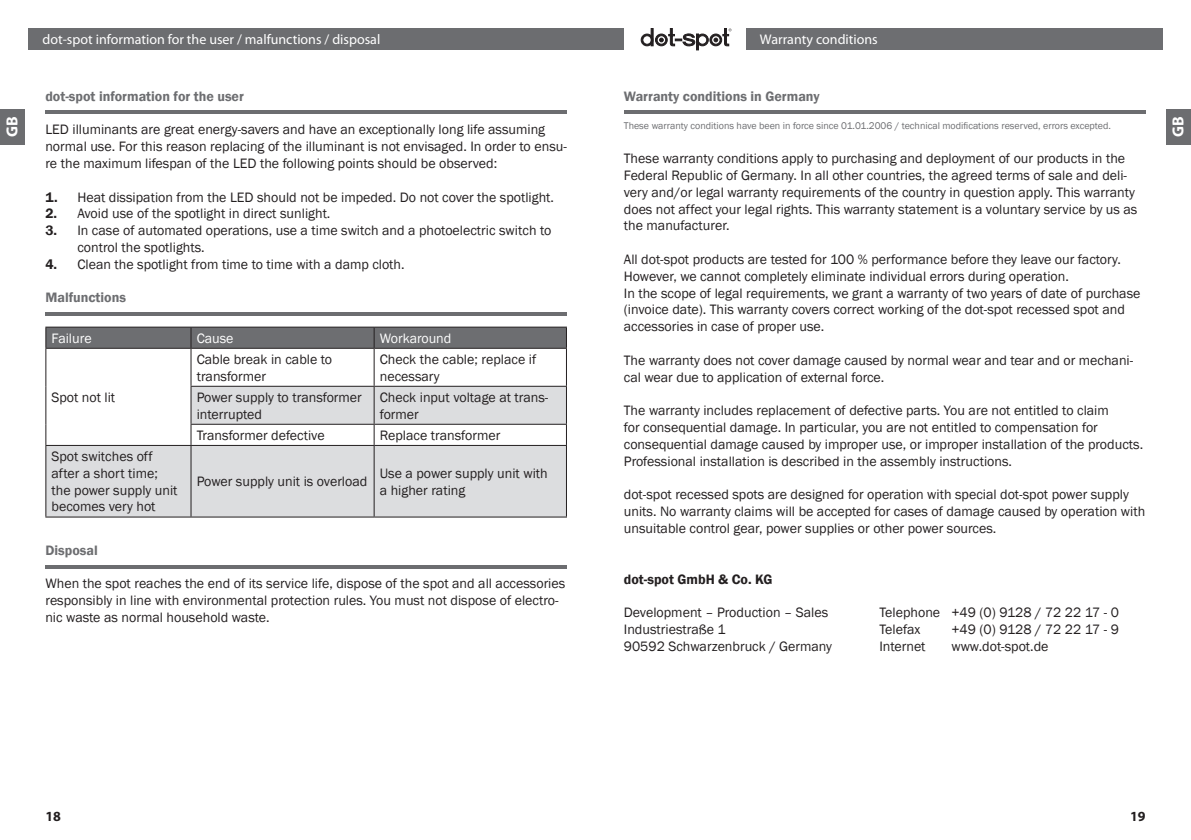
<style>
.page{position:relative;width:1191px;height:840px;background:#fff}
.page>*{position:absolute;margin:0;border:0;box-sizing:border-box;transform-origin:0 0}
.t1{font:700 16px "Myriad Pro";color:#fff}
.t2{font:14px/16.8px "Franklin Gothic";color:#231f20}
.t3{font:600 14px "Franklin Gothic";color:#6d6e71}
.t4{font:14px "Myriad Pro";color:#fff}
.t5{font:14px "Franklin Gothic";color:#fff}
.t6{font:600 14px "Franklin Gothic";color:#231f20}
.t7{font:700 14px "Myriad Pro";color:#231f20}
.t8{font:10px "Franklin Gothic";color:#6d6e71}
.s1{font-weight:600}
</style>
<div class="page">
<div style="left:28px;top:28px;width:596px;height:22px;background:#6c6d70"></div>
<div style="left:746px;top:28px;width:416px;height:22px;background:#6d6e71"></div>
<div style="left:1166px;top:109px;width:25px;height:36px;background:#6c6d70"></div>
<svg style="left:641px;top:28px;width:90px;height:22px"></svg>
<div style="left:0;top:109px;width:24px;height:36px;background:#6c6d70"></div>
<hr style="left:45px;top:312px;width:522px;height:4px;background:#6c6d70">
<hr style="left:45px;top:110px;width:522px;height:4px;background:#6c6d70">
<hr style="left:624px;top:110px;width:521px;height:4px;background:#6c6d70">
<svg style="left:46px;top:348px;width:520px;height:38px"></svg>
<hr style="left:45px;top:326px;width:146px;height:1px;background:#231f20">
<hr style="left:191px;top:326px;width:183px;height:1px;background:#231f20">
<hr style="left:374px;top:326px;width:193px;height:1px;background:#231f20">
<div style="left:45px;top:327px;width:522px;height:20px;background:#6d6e71"></div>
<hr style="left:45px;top:347px;width:146px;height:1px;background:#231f20">
<hr style="left:45px;top:348px;width:1px;height:38px;background:#231f20">
<hr style="left:191px;top:347px;width:183px;height:1px;background:#231f20">
<hr style="left:190px;top:348px;width:1px;height:37px;background:#231f20">
<hr style="left:374px;top:347px;width:193px;height:1px;background:#231f20">
<hr style="left:373px;top:348px;width:1px;height:37px;background:#231f20">
<hr style="left:566px;top:348px;width:1px;height:37px;background:#231f20">
<hr style="left:190px;top:385px;width:184px;height:1px;background:#231f20">
<hr style="left:374px;top:385px;width:193px;height:1px;background:#231f20">
<svg style="left:45px;top:386px;width:522px;height:130px"></svg>
<hr style="left:45px;top:444px;width:146px;height:1px;background:#231f20">
<hr style="left:45px;top:445px;width:1px;height:71px;background:#231f20">
<hr style="left:191px;top:444px;width:183px;height:1px;background:#231f20">
<hr style="left:190px;top:445px;width:1px;height:71px;background:#231f20">
<hr style="left:374px;top:444px;width:193px;height:1px;background:#231f20">
<hr style="left:373px;top:445px;width:1px;height:71px;background:#231f20">
<hr style="left:566px;top:445px;width:1px;height:71px;background:#231f20">
<hr style="left:45px;top:516px;width:146px;height:1px;background:#231f20">
<hr style="left:191px;top:516px;width:183px;height:1px;background:#231f20">
<hr style="left:374px;top:516px;width:193px;height:1px;background:#231f20">
<hr style="left:45px;top:565px;width:522px;height:3px;background:#6c6d70">
<p class="t1" style="left:2px;top:137px;width:22px;rotate:-90deg">GB</p>
<p class="t4" style="left:43px;top:31px;width:339px">dot-spot information for the user / malfunctions / disposal</p>
<p class="t3" style="left:45px;top:87px;width:200px">dot-spot information for the user</p>
<p class="t2" style="left:45px;top:121px;width:523px">LED illuminants are great energy-savers and have an exceptionally long life assuming normal use. For this reason replacing of the illuminant is not envisaged. In order to ensu&shy;re the maximum lifespan of the LED the following points should be observed:</p>
<p class="t2" style="left:45px;top:189px;width:510px"><span class="s1">1.</span> Heat dissipation from the LED should not be impeded. Do not cover the spotlight.</p>
<p class="t2" style="left:45px;top:205px;width:287px"><span class="s1">2.</span> Avoid use of the spotlight in direct sunlight.</p>
<p class="t2" style="left:77px;top:222px;width:475px;text-indent:-32px"><span class="s1">3.</span> In case of automated operations, use a time switch and a photoelectric switch to control the spotlights.</p>
<p class="t2" style="left:45px;top:256px;width:361px"><span class="s1">4.</span> Clean the spotlight from time to time with a damp cloth.</p>
<p class="t3" style="left:45px;top:289px;width:82px">Malfunctions</p>
<p class="t5" style="left:52px;top:329px;width:42px">Failure</p>
<p class="t5" style="left:197px;top:329px;width:38px">Cause</p>
<p class="t5" style="left:380px;top:329px;width:73px">Workaround</p>
<p class="t2" style="left:52px;top:389px;width:65px">Spot not lit</p>
<p class="t2" style="left:52px;top:448px;width:128px">Spot switches off after a short time; the power supply unit becomes very hot</p>
<p class="t2" style="left:197px;top:351px;width:137px">Cable break in cable to transformer</p>
<p class="t2" style="left:380px;top:351px;width:158px">Check the cable; replace if necessary</p>
<p class="t2" style="left:197px;top:389px;width:167px">Power supply to transformer interrupted</p>
<p class="t2" style="left:380px;top:389px;width:170px">Check input voltage at trans&shy;former</p>
<p class="t2" style="left:197px;top:426px;width:129px">Transformer defective</p>
<p class="t2" style="left:380px;top:426px;width:122px">Replace transformer</p>
<p class="t2" style="left:197px;top:473px;width:172px">Power supply unit is overload</p>
<p class="t2" style="left:380px;top:464px;width:169px">Use a power supply unit with a higher rating</p>
<p class="t3" style="left:45px;top:541px;width:54px">Disposal</p>
<p class="t2" style="left:45px;top:575px;width:521px">When the spot reaches the end of its service life, dispose of the spot and all accessories responsibly in line with environmental protection rules. You must not dispose of electro&shy;nic waste as normal household waste.</p>
<p class="t4" style="left:760px;top:31px;width:119px">Warranty conditions</p>
<p class="t3" style="left:624px;top:87px;width:197px">Warranty conditions in Germany</p>
<p class="t8" style="left:624px;top:120px;width:488px">These warranty conditions have been in force since 01.01.2006 / technical modifications reserved, errors excepted.</p>
<p class="t2" style="left:624px;top:150px;width:515px">These warranty conditions apply to purchasing and deployment of our products in the Federal Republic of Germany. In all other countries, the agreed terms of sale and deli&shy;very and/or legal warranty requirements of the country in question apply. This warranty does not affect your legal rights. This warranty statement is a voluntary service by us as the manufacturer.</p>
<p class="t2" style="left:624px;top:251px;width:518px">All dot-spot products are tested for 100 % performance before they leave our factory.<br>However, we cannot completely eliminate individual errors during operation.<br>In the scope of legal requirements, we grant a warranty of two years of date of purchase (invoice date). This warranty covers correct working of the dot-spot recessed spot and accessories in case of proper use.</p>
<p class="t2" style="left:624px;top:352px;width:511px">The warranty does not cover damage caused by normal wear and tear and or mechani&shy;cal wear due to application of external force.</p>
<p class="t2" style="left:624px;top:402px;width:521px">The warranty includes replacement of defective parts. You are not entitled to claim<br>for consequential damage. In particular, you are not entitled to compensation for consequential damage caused by improper use, or improper installation of the products.<br>Professional installation is described in the assembly instructions.</p>
<p class="t2" style="left:624px;top:486px;width:523px">dot-spot recessed spots are designed for operation with special dot-spot power supply units. No warranty claims will be accepted for cases of damage caused by operation with unsuitable control gear, power supplies or other power sources.</p>
<p class="t6" style="left:624px;top:570px;width:150px">dot-spot GmbH &amp; Co. KG</p>
<p class="t2" style="left:624px;top:604px;width:210px">Development – Production – Sales<br>Industriestraße 1<br>90592 Schwarzenbruck / Germany</p>
<p class="t2" style="left:879px;top:604px;width:241px">Telephone +49 (0) 9128 / 72 22 17 - 0<br>Telefax</p>
<p class="t2" style="left:951px;top:621px;width:169px">+49 (0) 9128 / 72 22 17 - 9</p>
<p class="t2" style="left:879px;top:637px;width:48px">Internet</p>
<p class="t2" style="left:951px;top:637px;width:99px">www.dot-spot.de</p>
<p class="t1" style="left:1167px;top:137px;width:22px;rotate:-90deg">GB</p>
<p class="t7" style="left:45px;top:806px;width:17px">18</p>
<p class="t7" style="left:1130px;top:806px;width:17px">19</p>
</div>
